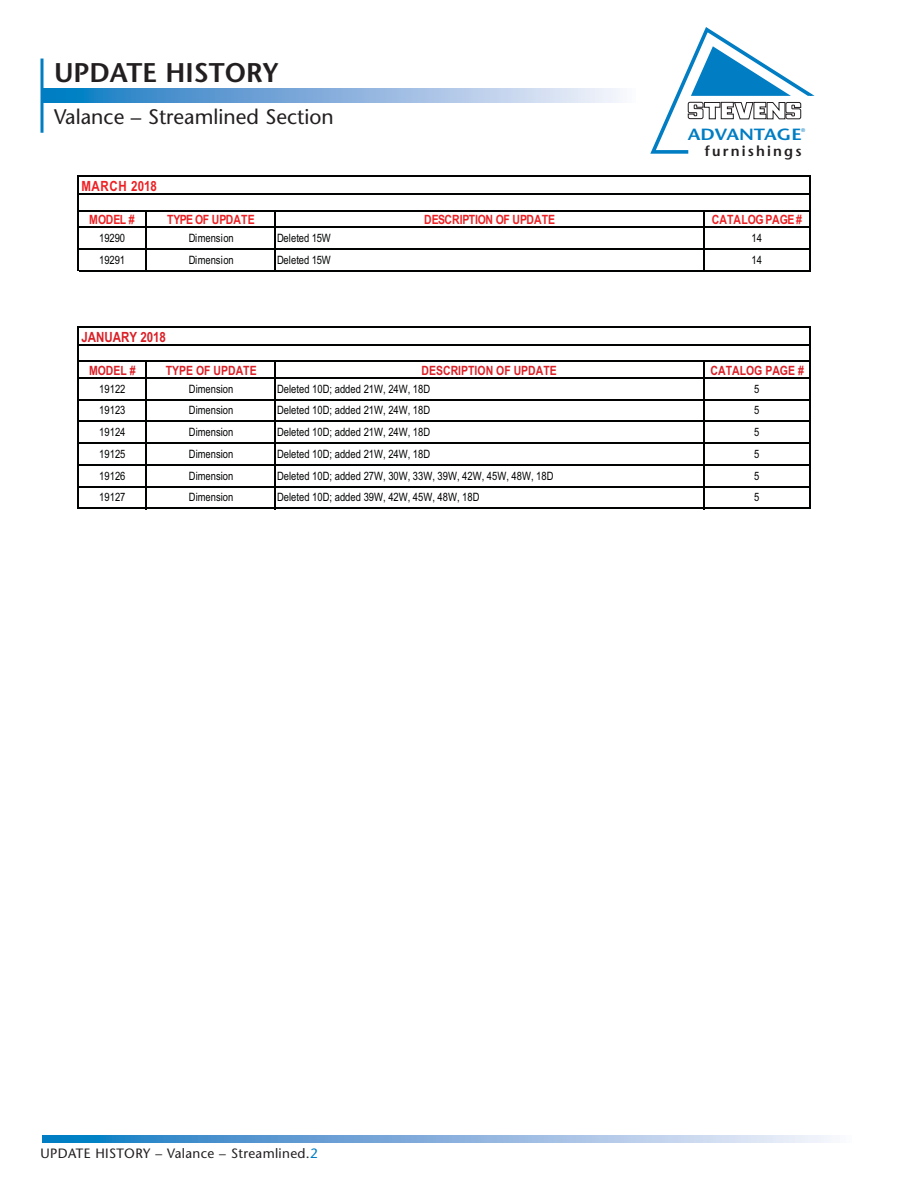
<style>
.page{position:relative;width:918px;height:1188px;background:#fff}
.page>*{position:absolute;margin:0;border:0;box-sizing:border-box;transform-origin:0 0}
.t1{font:600 27px "Stone Sans";color:#231f20}
.t2{font:21px "Stone Sans";color:#231f20}
.t3{font:600 16.2px "Stone Sans";color:#007dc3;scale:1.17 1}
.t4{font:600 14.4px "Stone Sans";letter-spacing:.15em;color:#231f20}
.t5{font:700 14.1px "Arial Narrow";color:#db1f26}
.t6{font:700 14.1px "Arial Narrow";letter-spacing:.045em;color:#ed2024}
.t7{font:13.5px "Stone Sans";letter-spacing:.025em;color:#231f20}
.t8{font:700 12.75px "Arial Narrow";color:#ed2024}
.t9{font:700 12.75px "Arial Narrow";color:#db1f26}
.t10{font:11.55px "Arial Narrow";color:#010202}
.t11{font:5.4px "Stone Sans";color:#007dc3}
.s1{color:#007dc3}
</style>
<div class="page">
<svg style="left:40px;top:59px;width:4px;height:74px"></svg>
<svg style="left:42px;top:89px;width:578px;height:13px;background:#81b1dc"></svg>
<svg style="left:42px;top:1135px;width:788px;height:7px;background:#81b1dd"></svg>
<svg style="left:650px;top:27px;width:165px;height:127px"></svg>
<hr style="left:78px;top:176px;width:1px;height:95px;background:#010202">
<hr style="left:809px;top:177px;width:1px;height:94px;background:#010202">
<hr style="left:145px;top:211px;width:2px;height:60px;background:#010202">
<hr style="left:275px;top:211px;width:1px;height:60px;background:#010202">
<hr style="left:703px;top:211px;width:1px;height:60px;background:#010202">
<hr style="left:79px;top:176px;width:731px;height:1px;background:#010202">
<hr style="left:79px;top:193px;width:731px;height:2px;background:#010202">
<hr style="left:79px;top:210px;width:731px;height:1px;background:#010202">
<hr style="left:79px;top:227px;width:731px;height:1px;background:#010202">
<hr style="left:79px;top:248px;width:731px;height:2px;background:#010202">
<hr style="left:79px;top:270px;width:731px;height:1px;background:#010202">
<hr style="left:78px;top:326px;width:1px;height:183px;background:#010202">
<hr style="left:809px;top:327px;width:1px;height:182px;background:#010202">
<hr style="left:145px;top:362px;width:2px;height:147px;background:#010202">
<hr style="left:275px;top:362px;width:1px;height:147px;background:#010202">
<hr style="left:703px;top:362px;width:1px;height:147px;background:#010202">
<hr style="left:79px;top:326px;width:731px;height:1px;background:#010202">
<hr style="left:79px;top:344px;width:731px;height:1px;background:#010202">
<hr style="left:79px;top:361px;width:731px;height:1px;background:#010202">
<hr style="left:79px;top:377px;width:731px;height:2px;background:#010202">
<hr style="left:79px;top:399px;width:731px;height:1px;background:#010202">
<hr style="left:79px;top:421px;width:731px;height:1px;background:#010202">
<hr style="left:79px;top:443px;width:731px;height:1px;background:#010202">
<hr style="left:79px;top:464px;width:731px;height:2px;background:#010202">
<hr style="left:79px;top:486px;width:731px;height:1px;background:#010202">
<hr style="left:79px;top:508px;width:731px;height:1px;background:#010202">
<h1 class="t1" style="left:54px;top:62px;width:227px">UPDATE HISTORY</h1>
<h2 class="t2" style="left:54px;top:108px;width:281px">Valance – Streamlined Section</h2>
<p class="t6" style="left:81px;top:178px;width:77px">MARCH 2018</p>
<h3 class="t3" style="left:688px;top:128px;width:99px">ADVANTAGE</h3>
<p class="t4" style="left:705px;top:146px;width:98px">furnishings</p>
<p class="t11" style="left:801px;top:128px;width:6px">®</p>
<p class="t8" style="left:89px;top:212px;width:47px">MODEL #</p>
<p class="t8" style="left:167px;top:212px;width:89px">TYPE OF UPDATE</p>
<p class="t8" style="left:424px;top:212px;width:133px">DESCRIPTION OF UPDATE</p>
<p class="t8" style="left:712px;top:212px;width:92px">CATALOG PAGE #</p>
<p class="t10" style="left:99px;top:231px;width:27px">19290</p>
<p class="t10" style="left:189px;top:231px;width:46px">Dimension</p>
<p class="t10" style="left:277px;top:231px;width:55px">Deleted 15W</p>
<p class="t10" style="left:752px;top:231px;width:12px">14</p>
<p class="t10" style="left:99px;top:253px;width:27px">19291</p>
<p class="t10" style="left:189px;top:253px;width:46px">Dimension</p>
<p class="t10" style="left:277px;top:253px;width:55px">Deleted 15W</p>
<p class="t10" style="left:752px;top:253px;width:12px">14</p>
<p class="t5" style="left:81px;top:328px;width:86px">JANUARY 2018</p>
<p class="t9" style="left:89px;top:363px;width:48px">MODEL #</p>
<p class="t9" style="left:166px;top:363px;width:92px">TYPE OF UPDATE</p>
<p class="t9" style="left:422px;top:363px;width:137px">DESCRIPTION OF UPDATE</p>
<p class="t9" style="left:711px;top:363px;width:95px">CATALOG PAGE #</p>
<p class="t10" style="left:99px;top:382px;width:28px">19122</p>
<p class="t10" style="left:189px;top:382px;width:46px">Dimension</p>
<p class="t10" style="left:277px;top:382px;width:155px">Deleted 10D; added 21W, 24W, 18D</p>
<p class="t10" style="left:754px;top:382px;width:7px">5</p>
<p class="t10" style="left:99px;top:404px;width:28px">19123</p>
<p class="t10" style="left:189px;top:404px;width:46px">Dimension</p>
<p class="t10" style="left:277px;top:404px;width:155px">Deleted 10D; added 21W, 24W, 18D</p>
<p class="t10" style="left:754px;top:404px;width:7px">5</p>
<p class="t10" style="left:99px;top:425px;width:28px">19124</p>
<p class="t10" style="left:189px;top:425px;width:46px">Dimension</p>
<p class="t10" style="left:277px;top:425px;width:155px">Deleted 10D; added 21W, 24W, 18D</p>
<p class="t10" style="left:754px;top:425px;width:7px">5</p>
<p class="t10" style="left:99px;top:447px;width:28px">19125</p>
<p class="t10" style="left:189px;top:447px;width:46px">Dimension</p>
<p class="t10" style="left:277px;top:447px;width:155px">Deleted 10D; added 21W, 24W, 18D</p>
<p class="t10" style="left:754px;top:447px;width:7px">5</p>
<p class="t10" style="left:99px;top:469px;width:28px">19126</p>
<p class="t10" style="left:189px;top:469px;width:46px">Dimension</p>
<p class="t10" style="left:277px;top:469px;width:278px">Deleted 10D; added 27W, 30W, 33W, 39W, 42W, 45W, 48W, 18D</p>
<p class="t10" style="left:754px;top:469px;width:7px">5</p>
<p class="t10" style="left:99px;top:491px;width:28px">19127</p>
<p class="t10" style="left:189px;top:491px;width:46px">Dimension</p>
<p class="t10" style="left:277px;top:491px;width:204px">Deleted 10D; added 39W, 42W, 45W, 48W, 18D</p>
<p class="t10" style="left:754px;top:491px;width:7px">5</p>
<p class="t7" style="left:40px;top:1148px;width:279px">UPDATE HISTORY – Valance – Streamlined.<span class="s1">2</span></p>
</div>
